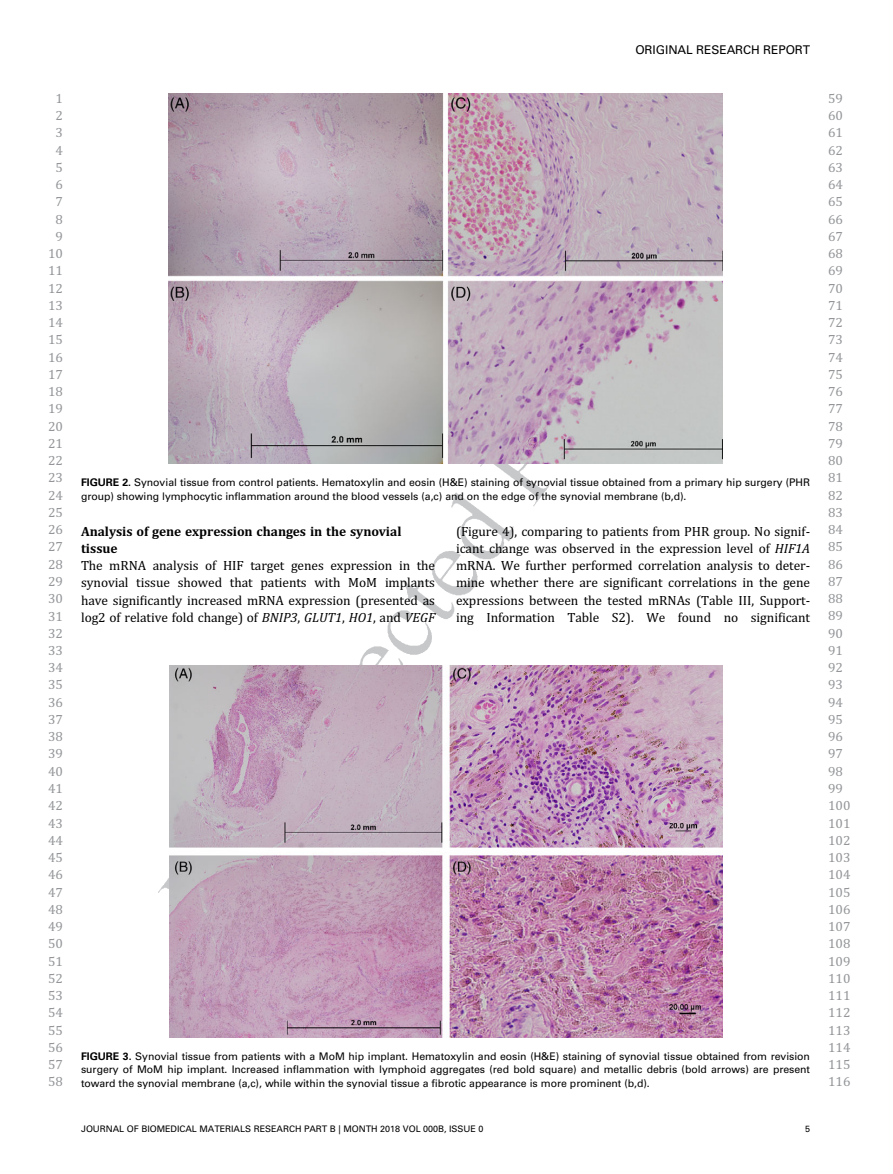
<style>
.page{position:relative;width:893px;height:1174px;background:#fff}
.page>*{position:absolute;margin:0;border:0;box-sizing:border-box;transform-origin:0 0}
.t1{font:13.5px/17.2px "Adv TT08640291";color:#000;text-align:justify}
.t2{font:13.5px/17.2px "Adv TT08640291";color:#939598;text-align:center}
.t3{font:13.5px/17.2px "Adv TT0 eeac 7 f 7.B";color:#000}
.t4{font:12px "Adv OT0 de 51 fd 2";color:#000}
.t5{font:10.5px/13.5px "Adv OT0 de 51 fd 2";color:#000}
.t6{font:9px "Adv OT0 de 51 fd 2";color:#000}
.s1{font-family:"Adv OT3 bf 1 a 849.B"}
.s2{font-family:"Adv OT0 de 51 fd 2+fb"}
.s3{font-family:"Adv TT9 cc 80 a 3 e.I"}
.s4{font-family:"Adv TT08640291+fb"}
</style>
<div class="page">
<img style="left:158px;top:227px;width:565px;height:738px">
<img style="left:169px;top:94px;width:553px;height:369px">
<img style="left:169px;top:666px;width:553px;height:371px">
<p class="t4" style="left:635px;top:45px;width:176px">ORIGINAL RESEARCH REPORT</p>
<p class="t2" style="left:48px;top:91px;width:16px">1<br>2<br>3<br>4<br>5<br>6<br>7<br>8<br>9<br>10<br>11<br>12<br>13<br>14<br>15<br>16<br>17<br>18<br>19<br>20<br>21<br>22<br>23<br>24<br>25<br>26<br>27<br>28<br>29<br>30<br>31<br>32<br>33<br>34<br>35<br>36<br>37<br>38<br>39<br>40<br>41<br>42<br>43<br>44<br>45<br>46<br>47<br>48<br>49<br>50<br>51<br>52<br>53<br>54<br>55<br>56<br>57<br>58</p>
<p class="t2" style="left:828px;top:91px;width:24px;text-align:left">59<br>60<br>61<br>62<br>63<br>64<br>65<br>66<br>67<br>68<br>69<br>70<br>71<br>72<br>73<br>74<br>75<br>76<br>77<br>78<br>79<br>80<br>81<br>82<br>83<br>84<br>85<br>86<br>87<br>88<br>89<br>90<br>91<br>92<br>93<br>94<br>95<br>96<br>97<br>98<br>99<br>100<br>101<br>102<br>103<br>104<br>105<br>106<br>107<br>108<br>109<br>110<br>111<br>112<br>113<br>114<br>115<br>116</p>
<p class="t5" style="left:81px;top:476px;width:730px"><span class="s1">FIGURE 2.</span> Synovial tissue from control patients. Hematoxylin and eosin (H&amp;E) staining of synovial tissue obtained from a primary hip surgery (PHR group) showing lymphocytic in<span class="s2">fl</span>ammation around the blood vessels (a,c) and on the edge of the synovial membrane (b,d).</p>
<p class="t1" style="left:456px;top:524px;width:356px">(Figure 4), comparing to patients from PHR group. No signif&shy;icant change was observed in the expression level of <span class="s3">HIF1A </span>mRNA. We further performed correlation analysis to deter&shy;mine whether there are signi<span class="s4">fi</span>cant correlations in the gene expressions between the tested mRNAs (Table III, Support&shy;ing Information Table S2). We found no signi<span class="s4">fi</span>cant</p>
<p class="t3" style="left:81px;top:524px;width:322px">Analysis of gene expression changes in the synovial tissue</p>
<p class="t1" style="left:81px;top:558px;width:355px">The mRNA analysis of HIF target genes expression in the synovial tissue showed that patients with MoM implants have signi<span class="s4">fi</span>cantly increased mRNA expression (presented as log2 of relative fold change) of <span class="s3">BNIP3</span>, <span class="s3">GLUT1</span>, <span class="s3">HO1</span>, and <span class="s3">VEGF</span></p>
<p class="t5" style="left:81px;top:1050px;width:730px;text-align:justify"><span class="s1">FIGURE 3.</span> Synovial tissue from patients with a MoM hip implant. Hematoxylin and eosin (H&amp;E) staining of synovial tissue obtained from revision surgery of MoM hip implant. Increased in<span class="s2">fl</span>ammation with lymphoid aggregates (red bold square) and metallic debris (bold arrows) are present toward the synovial membrane (a,c), while within the synovial tissue a <span class="s2">fi</span>brotic appearance is more prominent (b,d).</p>
<p class="t6" style="left:81px;top:1125px;width:404px">JOURNAL OF BIOMEDICAL MATERIALS RESEARCH PART B | MONTH 2018 VOL 000B, ISSUE 0</p>
<p class="t6" style="left:805px;top:1125px;width:6px">5</p>
</div>
